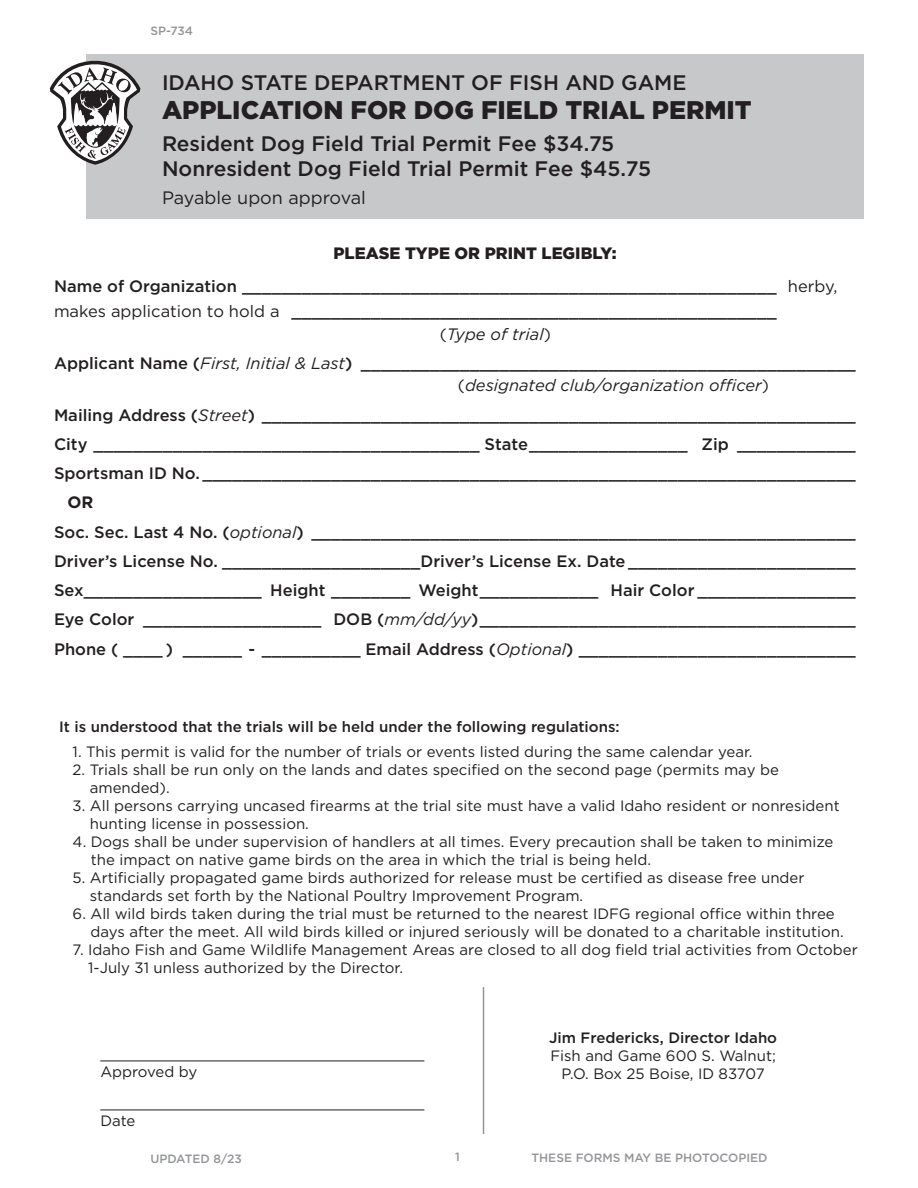
<style>
.page{position:relative;width:918px;height:1188px;background:#fff}
.page>*{position:absolute;margin:0;border:0;box-sizing:border-box;transform-origin:0 0}
.t1{font:900 25.5px "Gotham";color:#231f20}
.t2{font:500 21px "Gotham";color:#231f20}
.t3{font:18px "Gotham";color:#231f20}
.t4{font:500 16.5px/25.5px "Gotham";color:#231f20}
.t5{font:italic 16.5px "Gotham";color:#231f20}
.t6{font:900 16.5px "Gotham";color:#231f20}
.t7{font:700 16.5px "Gotham";color:#231f20}
.t8{font:15px/18px "Gotham";color:#231f20}
.t9{font:500 15px "Gotham";color:#231f20}
.t10{font:500 12px "Gotham";color:#939598}
.s1{font-weight:400}
.s2{font-style:normal}
.s3{font-weight:400;font-style:italic}
</style>
<div class="page">
<div style="left:86px;top:54px;width:778px;height:164px;background:#c7c8ca"></div>
<svg style="left:50px;top:61px;width:90px;height:104px"></svg>
<hr style="left:483px;top:987px;width:1px;height:147px;background:#939598">
<p class="t10" style="left:150px;top:23px;width:44px">SP-734</p>
<p class="t2" style="left:162px;top:69px;width:526px">IDAHO STATE DEPARTMENT OF FISH AND GAME</p>
<p class="t1" style="left:162px;top:92px;width:591px">APPLICATION FOR DOG FIELD TRIAL PERMIT</p>
<p class="t2" style="left:162px;top:130px;width:454px">Resident Dog Field Trial Permit Fee $34.75</p>
<p class="t2" style="left:162px;top:155px;width:491px">Nonresident Dog Field Trial Permit Fee $45.75</p>
<p class="t3" style="left:162px;top:187px;width:205px">Payable upon approval</p>
<p class="t6" style="left:333px;top:242px;width:285px">PLEASE TYPE OR PRINT LEGIBLY:</p>
<p class="t4" style="left:54px;top:273px;width:785px">Name of Organization ______________________________________________________ <span class="s1">herby, makes application to hold a</span> _________________________________________________</p>
<p class="t5" style="left:440px;top:323px;width:113px"><span class="s2">(</span>Type of trial<span class="s2">)</span></p>
<p class="t4" style="left:54px;top:350px;width:803px">Applicant Name (<span class="s3">First, Initial &amp; Last</span>) __________________________________________________</p>
<p class="t5" style="left:458px;top:375px;width:313px"><span class="s2">(</span>designated club/organization officer<span class="s2">)</span></p>
<p class="t4" style="left:54px;top:402px;width:803px">Mailing Address (<span class="s3">Street</span>) ____________________________________________________________</p>
<p class="t4" style="left:54px;top:431px;width:803px">City _______________________________________ State________________ Zip ____________</p>
<p class="t4" style="left:54px;top:460px;width:803px">Sportsman ID No. __________________________________________________________________</p>
<p class="t7" style="left:68px;top:492px;width:27px">OR</p>
<p class="t4" style="left:54px;top:519px;width:803px">Soc. Sec. Last 4 No. (<span class="s3">optional</span>) _______________________________________________________</p>
<p class="t4" style="left:54px;top:548px;width:803px">Driver’s License No. ____________________Driver’s License Ex. Date _______________________</p>
<p class="t4" style="left:54px;top:577px;width:803px">Sex__________________ Height ________ Weight____________ Hair Color ________________</p>
<p class="t4" style="left:54px;top:607px;width:803px">Eye Color __________________ DOB (<span class="s3">mm/dd/yy</span>)______________________________________</p>
<p class="t4" style="left:54px;top:636px;width:803px">Phone ( ____ ) ______ - __________ Email Address (<span class="s3">Optional</span>) ____________________________</p>
<p class="t9" style="left:59px;top:717px;width:562px">It is understood that the trials will be held under the following regulations:</p>
<p class="t8" style="left:73px;top:742px;width:681px">1. This permit is valid for the number of trials or events listed during the same calendar year.</p>
<p class="t8" style="left:90px;top:760px;width:691px;text-indent:-17px">2. Trials shall be run only on the lands and dates specified on the second page (permits may be amended).</p>
<p class="t8" style="left:90px;top:796px;width:751px;text-indent:-17px">3. All persons carrying uncased firearms at the trial site must have a valid Idaho resident or nonresident hunting license in possession.</p>
<p class="t8" style="left:91px;top:832px;width:744px;text-indent:-18px">4. Dogs shall be under supervision of handlers at all times. Every precaution shall be taken to minimize the impact on native game birds on the area in which the trial is being held.</p>
<p class="t8" style="left:90px;top:868px;width:716px;text-indent:-17px">5. Artificially propagated game birds authorized for release must be certified as disease free under standards set forth by the National Poultry Improvement Program.</p>
<p class="t8" style="left:90px;top:904px;width:755px;text-indent:-18px">6. All wild birds taken during the trial must be returned to the nearest IDFG regional office within three days after the meet. All wild birds killed or injured seriously will be donated to a charitable institution.</p>
<p class="t8" style="left:88px;top:940px;width:771px;text-indent:-16px">7. Idaho Fish and Game Wildlife Management Areas are closed to all dog field trial activities from October<br>1-July 31 unless authorized by the Director.</p>
<p class="t8" style="left:100px;top:1044px;width:326px">____________________________________<br>Approved by</p>
<p class="t8" style="left:100px;top:1094px;width:326px">____________________________________<br>Date</p>
<p class="t10" style="left:150px;top:1150px;width:93px">UPDATED 8/23</p>
<p class="t10" style="left:455px;top:1149px;width:6px">1</p>
<p class="t9" style="left:549px;top:1027px;width:229px">Jim Fredericks, Director Idaho</p>
<p class="t8" style="left:550px;top:1046px;width:227px">Fish and Game 600 S. Walnut;</p>
<p class="t8" style="left:562px;top:1064px;width:205px">P.O. Box 25 Boise, ID 83707</p>
<p class="t10" style="left:531px;top:1150px;width:238px">THESE FORMS MAY BE PHOTOCOPIED</p>
</div>
